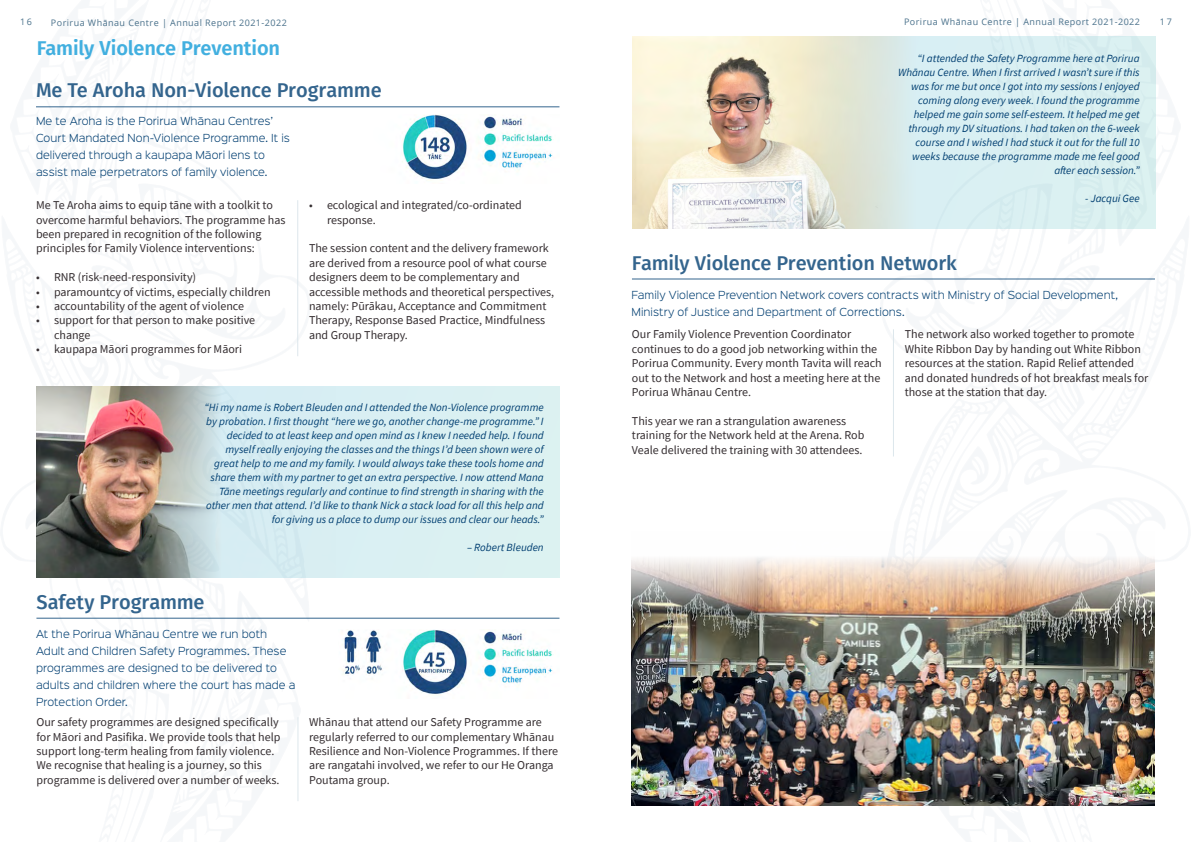
<style>
.page{position:relative;width:1191px;height:842px;background:#fff}
.page>*{position:absolute;margin:0;border:0;box-sizing:border-box;transform-origin:0 0}
.t1{font:500 20px "Fira Sans";letter-spacing:-.01em;color:#003e71}
.t2{font:600 20px "Fira Sans";letter-spacing:-.01em;color:#139cd8}
.t3{font:12px/14.4px "Source Sans Pro";color:#342d30}
.t4{font:italic 11px/14px "Source Sans Pro";color:#003e71;text-align:right}
.t5{font:300 10px/17px "Sinkin Sans 300";letter-spacing:.005em;color:#003e71}
.t6{font:9px "Open Sans";letter-spacing:.05em;color:#4a718b}
</style>
<div class="page">
<div style="left:36px;top:386px;width:523px;height:191px;background:#daf0f2"></div>
<img style="left:36px;top:386px;width:264px;height:191px">
<img style="left:631px;top:531px;width:524px;height:275px">
<hr style="left:297px;top:200px;width:1px;height:156px;background:#dde7ec">
<hr style="left:36px;top:106px;width:523px;height:1px;background:#003e71">
<hr style="left:632px;top:278px;width:523px;height:1px;background:#003e71">
<hr style="left:893px;top:329px;width:1px;height:127px;background:#dde7ec">
<hr style="left:36px;top:618px;width:523px;height:1px;background:#003e71">
<hr style="left:297px;top:717px;width:1px;height:84px;background:#dde7ec">
<div style="left:632px;top:37px;width:523px;height:191px;background:#d9eff2"></div>
<img style="left:632px;top:37px;width:267px;height:191px">
<img style="left:402px;top:115px;width:152px;height:66px">
<img style="left:343px;top:630px;width:211px;height:66px">
<p class="t6" style="left:20px;top:16px;width:14px">16</p>
<p class="t6" style="left:51px;top:16px;width:237px">Porirua Whānau Centre | Annual Report 2021-2022</p>
<p class="t6" style="left:904px;top:16px;width:237px">Porirua Whānau Centre | Annual Report 2021-2022</p>
<p class="t6" style="left:1159px;top:16px;width:14px">17</p>
<h1 class="t2" style="left:36px;top:32px;width:245px">Family Violence Prevention</h1>
<h1 class="t1" style="left:36px;top:74px;width:347px">Me Te Aroha Non-Violence Programme</h1>
<p class="t5" style="left:36px;top:111px;width:255px">Me te Aroha is the Porirua Whānau Centres’ Court Mandated Non-Violence Programme. It is delivered through a kaupapa Māori lens to assist male perpetrators of family violence.</p>
<p class="t3" style="left:36px;top:198px;width:251px">Me Te Aroha aims to equip tāne with a toolkit to overcome harmful behaviors. The programme has been prepared in recognition of the following principles for Family Violence interventions:</p>
<p class="t3" style="left:36px;top:270px;width:162px">• RNR (risk-need-responsivity)</p>
<p class="t3" style="left:36px;top:284px;width:236px">• paramountcy of victims, especially children</p>
<p class="t3" style="left:36px;top:299px;width:210px">• accountability of the agent of violence</p>
<p class="t3" style="left:54px;top:313px;width:203px;text-indent:-18px">• support for that person to make positive change</p>
<p class="t3" style="left:36px;top:342px;width:207px">• kaupapa Māori programmes for Māori</p>
<p class="t3" style="left:327px;top:198px;width:196px;text-indent:-18px">• ecological and integrated/co-ordinated response.</p>
<p class="t3" style="left:309px;top:241px;width:247px">The session content and the delivery framework are derived from a resource pool of what course designers deem to be complementary and accessible methods and theoretical perspectives, namely: Pūrākau, Acceptance and Commitment Therapy, Response Based Practice, Mindfulness and Group Therapy.</p>
<p class="t4" style="left:204px;top:401px;width:341px">“Hi my name is Robert Bleuden and I attended the Non-Violence programme by probation. I first thought “here we go, another change-me programme.” I decided to at least keep and open mind as I knew I needed help. I found myself really enjoying the classes and the things I’d been shown were of great help to me and my family. I would always take these tools home and share them with my partner to get an extra perspective. I now attend Mana Tāne meetings regularly and continue to find strength in sharing with the other men that attend. I’d like to thank Nick a stack load for all this help and for giving us a place to dump our issues and clear our heads.”</p>
<p class="t4" style="left:467px;top:541px;width:78px">– Robert Bleuden</p>
<h1 class="t1" style="left:36px;top:586px;width:170px">Safety Programme</h1>
<p class="t5" style="left:36px;top:625px;width:261px">At the Porirua Whānau Centre we run both Adult and Children Safety Programmes. These programmes are designed to be delivered to adults and children where the court has made a Protection Order.</p>
<p class="t3" style="left:36px;top:715px;width:245px">Our safety programmes are designed specifically for Māori and Pasifika. We provide tools that help support long-term healing from family violence.<br>We recognise that healing is a journey, so this programme is delivered over a number of weeks.</p>
<p class="t3" style="left:309px;top:715px;width:250px">Whānau that attend our Safety Programme are regularly referred to our complementary Whānau Resilience and Non-Violence Programmes. If there are rangatahi involved, we refer to our He Oranga Poutama group.</p>
<p class="t4" style="left:898px;top:52px;width:243px">“I attended the Safety Programme here at Porirua Whānau Centre. When I first arrived I wasn’t sure if this was for me but once I got into my sessions I enjoyed coming along every week. I found the programme helped me gain some self-esteem. It helped me get through my DV situations. I had taken on the 6-week course and I wished I had stuck it out for the full 10 weeks because the programme made me feel good after each session.”</p>
<p class="t4" style="left:1085px;top:192px;width:56px">- Jacqui Gee</p>
<h1 class="t1" style="left:632px;top:246px;width:326px">Family Violence Prevention Network</h1>
<p class="t5" style="left:631px;top:286px;width:488px">Family Violence Prevention Network covers contracts with Ministry of Social Development,<br>Ministry of Justice and Department of Corrections.</p>
<p class="t3" style="left:632px;top:327px;width:251px">Our Family Violence Prevention Coordinator continues to do a good job networking within the Porirua Community. Every month Tavita will reach out to the Network and host a meeting here at the Porirua Whānau Centre.</p>
<p class="t3" style="left:632px;top:413px;width:234px">This year we ran a strangulation awareness training for the Network held at the Arena. Rob<br>Veale delivered the training with 30 attendees.</p>
<p class="t3" style="left:904px;top:327px;width:245px">The network also worked together to promote White Ribbon Day by handing out White Ribbon resources at the station. Rapid Relief attended and donated hundreds of hot breakfast meals for those at the station that day.</p>
</div>
